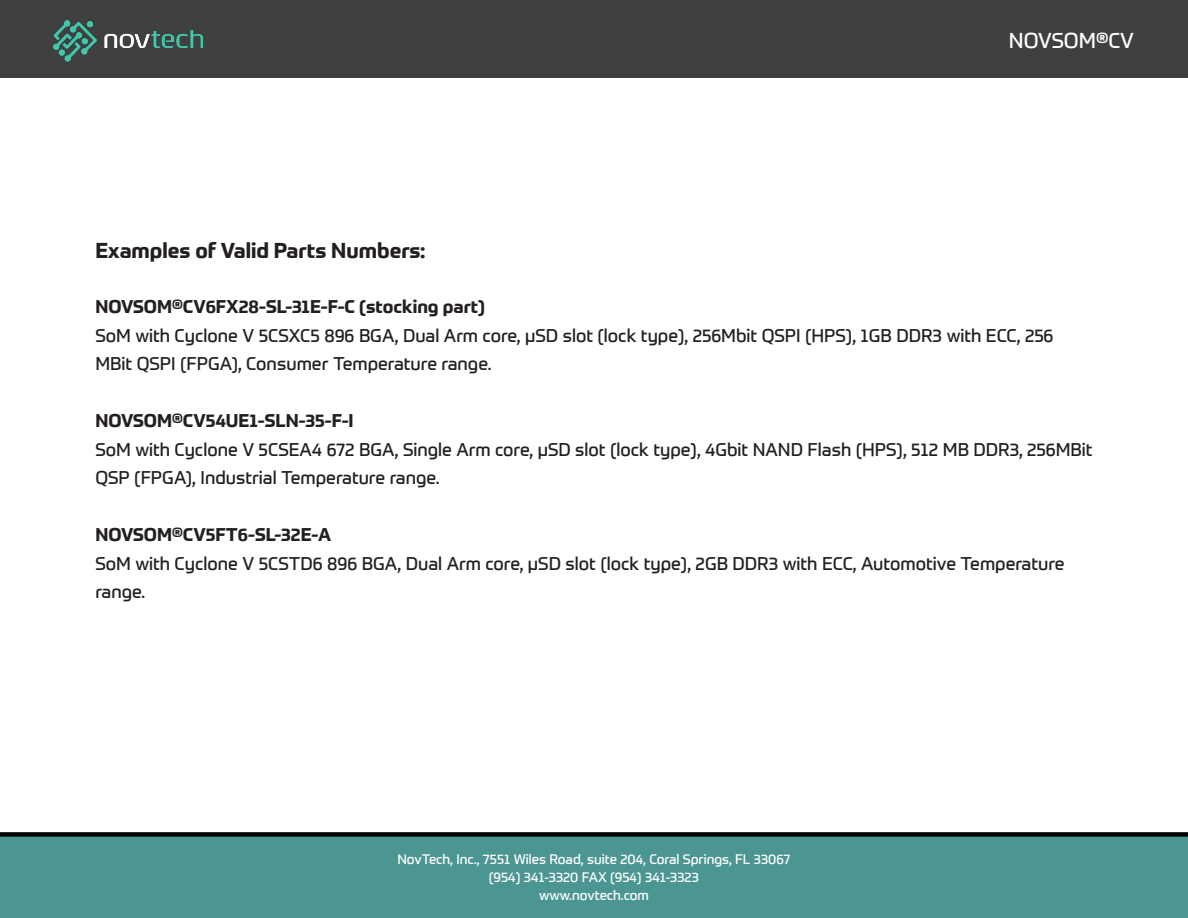
<style>
.page{position:relative;width:1188px;height:918px;background:#fff}
.page>*{position:absolute;margin:0;border:0;box-sizing:border-box;transform-origin:0 0}
.t1{font:700 21px "Prometo";color:#231f20}
.t2{font:21px "Prometo";color:#fff}
.t3{font:18px/28.5px "Prometo";color:#231f20}
.t4{font:700 18px "Prometo";color:#231f20}
.t5{font:13.5px "Prometo";color:#fff}
</style>
<div class="page">
<div style="left:0;top:0;width:1188px;height:78px;background:#404040"></div>
<img style="left:53px;top:20px;width:151px;height:42px">
<div style="left:0;top:836px;width:1188px;height:82px;background:#4b9693"></div>
<div style="left:0;top:832px;width:1188px;height:5px;background:#000001"></div>
<p class="t2" style="left:1009px;top:28px;width:127px">NOVSOM®CV</p>
<p class="t1" style="left:95px;top:237px;width:331px">Examples of Valid Parts Numbers:</p>
<p class="t4" style="left:95px;top:296px;width:391px">NOVSOM®CV6FX28-SL-31E-F-C (stocking part)</p>
<p class="t3" style="left:95px;top:321px;width:960px">SoM with Cyclone V 5CSXC5 896 BGA, Dual Arm core, μSD slot (lock type), 256Mbit QSPI (HPS), 1GB DDR3 with ECC, 256<br>MBit QSPI (FPGA), Consumer Temperature range.</p>
<p class="t4" style="left:95px;top:410px;width:260px">NOVSOM®CV54UE1-SLN-35-F-I</p>
<p class="t3" style="left:95px;top:435px;width:999px">SoM with Cyclone V 5CSEA4 672 BGA, Single Arm core, μSD slot (lock type), 4Gbit NAND Flash (HPS), 512 MB DDR3, 256MBit<br>QSP (FPGA), Industrial Temperature range.</p>
<p class="t4" style="left:95px;top:524px;width:237px">NOVSOM®CV5FT6-SL-32E-A</p>
<p class="t3" style="left:95px;top:549px;width:971px">SoM with Cyclone V 5CSTD6 896 BGA, Dual Arm core, μSD slot (lock type), 2GB DDR3 with ECC, Automotive Temperature range.</p>
<p class="t5" style="left:397px;top:851px;width:395px">NovTech, Inc., 7551 Wiles Road, suite 204, Coral Springs, FL 33067</p>
<p class="t5" style="left:489px;top:869px;width:212px">(954) 341-3320 FAX (954) 341-3323</p>
<p class="t5" style="left:539px;top:887px;width:111px">www.novtech.com</p>
</div>
